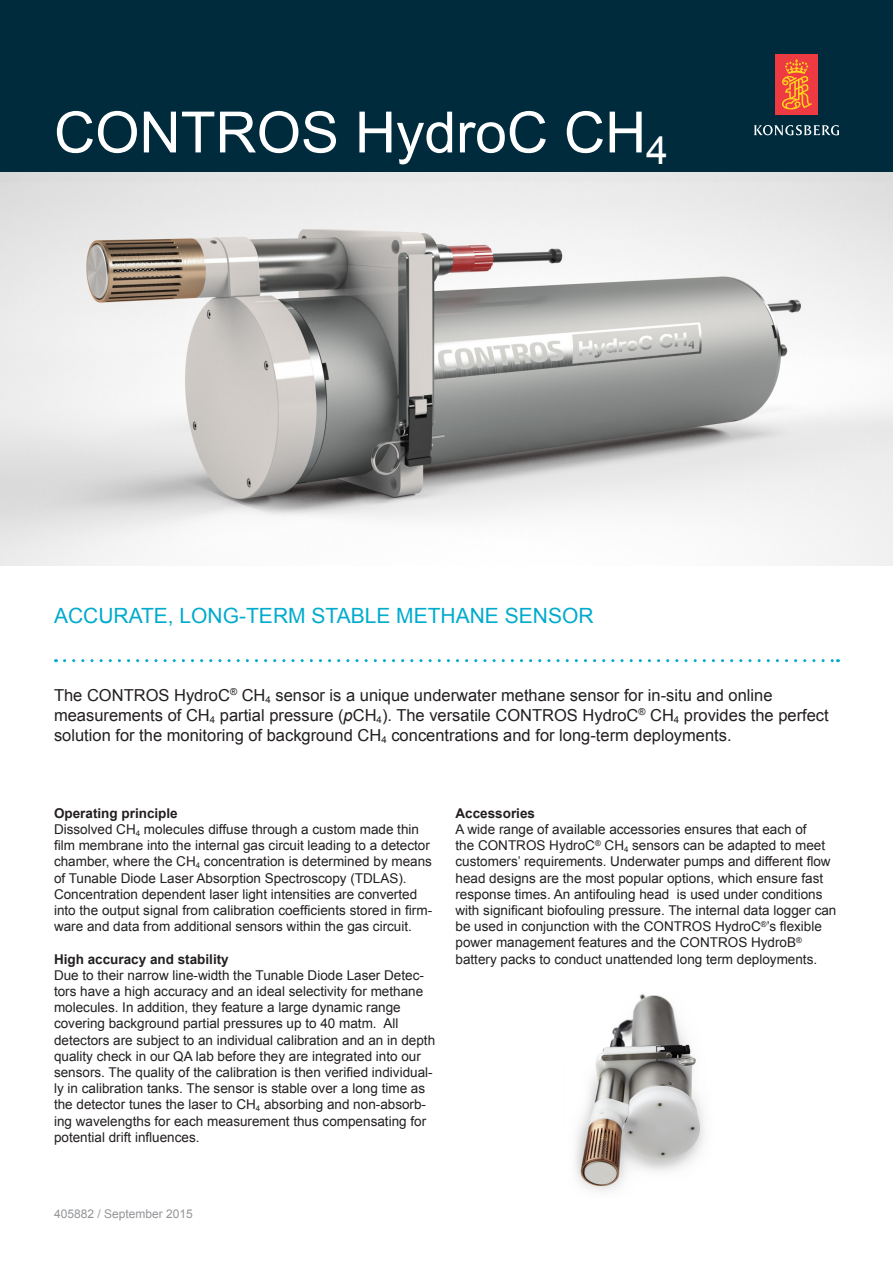
<style>
.page{position:relative;width:893px;height:1263px;background:#fff}
.page>*{position:absolute;margin:0;border:0;box-sizing:border-box;transform-origin:0 0}
.Head_1{font:57px "Arial";color:#fff}
.Head_2{font:21px "Arial";color:#00abcd}
.Ingress{font:16.5px/19.8px "Arial";color:#231f20}
.Body_text{font:13.5px/16.2px "Arial";color:#231f20}
.Body_text-2{font:700 13.5px "Arial";color:#231f20}
.Reg_numbre{font:12px "Arial";color:#939598}
.s1{font-style:italic}
</style>
<div class="page">
<div style="left:0;top:0;width:893px;height:173px;background:#002b3d"></div>
<div style="left:775px;top:54px;width:43px;height:61px;background:#ee3a41"></div>
<svg style="left:782px;top:59px;width:30px;height:51px"></svg>
<svg style="left:754px;top:125px;width:85px;height:10px"></svg>
<img style="left:0;top:173px;width:893px;height:392px">
<svg style="left:64px;top:659px;width:774px;height:3px"></svg>
<img style="left:575px;top:994px;width:129px;height:197px">
<p class="Head_1" style="left:54px;top:95px;width:616px">CONTROS HydroC CH<sub>4</sub></p>
<p class="Head_2" style="left:54px;top:602px;width:541px">ACCURATE, LONG-TERM STABLE METHANE SENSOR</p>
<p class="Ingress" style="left:54px;top:685px;width:776px">The CONTROS HydroC<sup>®</sup> CH<sub>4</sub> sensor is a unique underwater methane sensor for in-situ and online measurements of CH<sub>4</sub> partial pressure (<span class="s1">p</span>CH<sub>4</sub>). The versatile CONTROS HydroC<sup>®</sup> CH<sub>4</sub> provides the perfect solution for the monitoring of background CH<sub>4</sub> concentrations and for long-term deployments.</p>
<p class="Body_text-2" style="left:54px;top:804px;width:125px">Operating principle</p>
<p class="Body_text" style="left:54px;top:821px;width:380px">Dissolved CH<sub>4</sub> molecules diffuse through a custom made thin film membrane into the internal gas circuit leading to a detector chamber, where the CH<sub>4</sub> concentration is determined by means of Tunable Diode Laser Absorption Spectroscopy (TDLAS).<br>Concentration dependent laser light intensities are converted into the output signal from calibration coefficients stored in firm&shy;ware and data from additional sensors within the gas circuit.</p>
<p class="Body_text-2" style="left:54px;top:950px;width:176px">High accuracy and stability</p>
<p class="Body_text" style="left:54px;top:967px;width:383px">Due to their narrow line-width the Tunable Diode Laser Detec&shy;tors have a high accuracy and an ideal selectivity for methane molecules. In addition, they feature a large dynamic range covering background partial pressures up to 40 matm. All detectors are subject to an individual calibration and an in depth quality check in our QA lab before they are integrated into our sensors. The quality of the calibration is then verified individual&shy;ly in calibration tanks. The sensor is stable over a long time as the detector tunes the laser to CH<sub>4</sub> absorbing and non-absorb&shy;ing wavelengths for each measurement thus compensating for potential drift influences.</p>
<p class="Body_text-2" style="left:455px;top:804px;width:81px">Accessories</p>
<p class="Body_text" style="left:455px;top:821px;width:382px">A wide range of available accessories ensures that each of<br>the CONTROS HydroC<sup>®</sup> CH<sub>4</sub> sensors can be adapted to meet customers’ requirements. Underwater pumps and different flow head designs are the most popular options, which ensure fast response times. An antifouling head is used under conditions with significant biofouling pressure. The internal data logger can be used in conjunction with the CONTROS HydroC<sup>®</sup>’s flexible power management features and the CONTROS HydroB<sup>® </sup>battery packs to conduct unattended long term deployments.</p>
<p class="Reg_numbre" style="left:54px;top:1205px;width:140px">405882 / September 2015</p>
</div>
